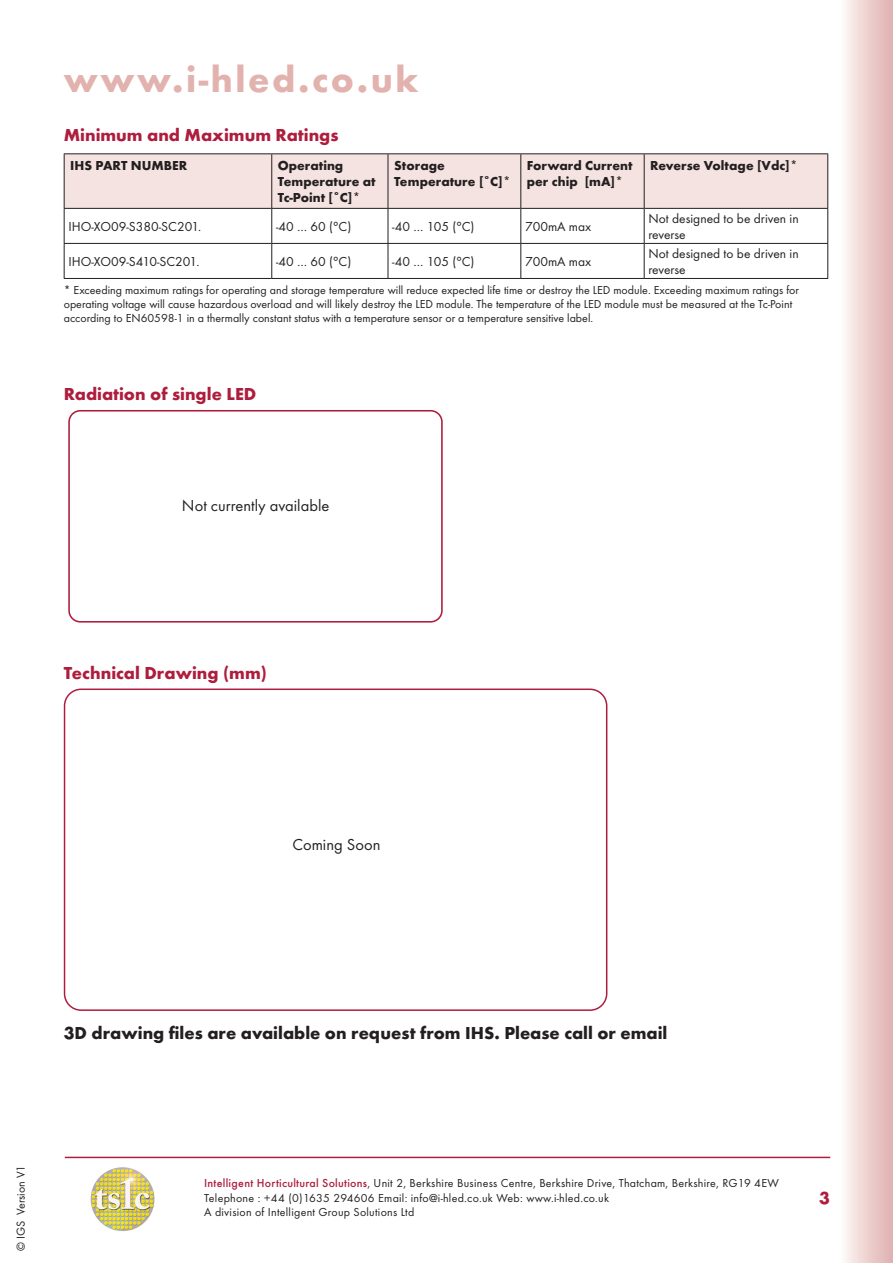
<style>
.page{position:relative;width:893px;height:1263px;background:#fff}
.page>*{position:absolute;margin:0;border:0;box-sizing:border-box;transform-origin:0 0}
.t1{font:700 37.5px "Futura T";letter-spacing:.07em;color:#e2b3ae}
.Bodytext{font:700 18px "Futura T";color:#ae1d3e}
.Bodytext-2{font:700 18px "Futura T";color:#231f20}
.Bodytext-3{font:16.5px "Futura T";color:#231f20}
.t2{font:13.5px/16.2px "Futura T";color:#231f20}
.t3{font:700 13.5px/16.2px "Futura T";color:#231f20}
.footnotes{font:12px/14.4px "Futura T";color:#231f20}
.footnotes-2{font:12px/14.4px "Futura T";letter-spacing:.02em;color:#231f20}
.s1{font-weight:500;color:#ae1d3e}
</style>
<div class="page">
<hr style="left:65px;top:1157px;width:765px;height:1px;background:#ae1d3e">
<img style="left:90px;top:1167px;width:65px;height:64px">
<div style="left:65px;top:154px;width:762px;height:54px;background:#f4e3e0"></div>
<hr style="left:271px;top:154px;width:1px;height:54px;background:#231f20">
<hr style="left:388px;top:154px;width:1px;height:54px;background:#231f20">
<hr style="left:520px;top:154px;width:1px;height:54px;background:#231f20">
<hr style="left:644px;top:154px;width:1px;height:54px;background:#231f20">
<hr style="left:271px;top:209px;width:1px;height:34px;background:#231f20">
<hr style="left:388px;top:209px;width:1px;height:34px;background:#231f20">
<hr style="left:520px;top:209px;width:1px;height:34px;background:#231f20">
<hr style="left:644px;top:209px;width:1px;height:34px;background:#231f20">
<hr style="left:64px;top:243px;width:208px;height:1px;background:#231f20">
<hr style="left:271px;top:244px;width:1px;height:34px;background:#231f20">
<hr style="left:388px;top:244px;width:1px;height:34px;background:#231f20">
<hr style="left:520px;top:244px;width:1px;height:34px;background:#231f20">
<hr style="left:644px;top:244px;width:1px;height:34px;background:#231f20">
<hr style="left:827px;top:209px;width:1px;height:34px;background:#231f20">
<hr style="left:272px;top:243px;width:116px;height:1px;background:#231f20">
<hr style="left:388px;top:243px;width:133px;height:1px;background:#231f20">
<hr style="left:521px;top:243px;width:123px;height:1px;background:#231f20">
<hr style="left:644px;top:243px;width:184px;height:1px;background:#231f20">
<hr style="left:827px;top:244px;width:1px;height:34px;background:#231f20">
<hr style="left:272px;top:278px;width:116px;height:1px;background:#231f20">
<hr style="left:388px;top:278px;width:133px;height:1px;background:#231f20">
<hr style="left:521px;top:278px;width:123px;height:1px;background:#231f20">
<hr style="left:644px;top:278px;width:184px;height:1px;background:#231f20">
<hr style="left:64px;top:153px;width:208px;height:1px;background:#231f20">
<hr style="left:64px;top:154px;width:1px;height:54px;background:#231f20">
<hr style="left:272px;top:153px;width:116px;height:1px;background:#231f20">
<hr style="left:388px;top:153px;width:133px;height:1px;background:#231f20">
<hr style="left:521px;top:153px;width:123px;height:1px;background:#231f20">
<hr style="left:644px;top:153px;width:184px;height:1px;background:#231f20">
<hr style="left:827px;top:154px;width:1px;height:54px;background:#231f20">
<hr style="left:64px;top:208px;width:208px;height:1px;background:#231f20">
<hr style="left:272px;top:208px;width:116px;height:1px;background:#231f20">
<hr style="left:388px;top:208px;width:133px;height:1px;background:#231f20">
<hr style="left:521px;top:208px;width:123px;height:1px;background:#231f20">
<hr style="left:644px;top:208px;width:184px;height:1px;background:#231f20">
<hr style="left:64px;top:209px;width:1px;height:34px;background:#231f20">
<hr style="left:64px;top:244px;width:1px;height:34px;background:#231f20">
<hr style="left:64px;top:278px;width:208px;height:1px;background:#231f20">
<div style="left:68px;top:410px;width:375px;height:213px;border:2px solid #ae1d3e;border-radius:11px"></div>
<div style="left:64px;top:688px;width:543px;height:323px;border:2px solid #ae1d3e;border-radius:17px"></div>
<div style="left:840px;top:0;width:53px;height:1263px;background:linear-gradient(to right,#fdfbf9,#dfafae)"></div>
<h1 class="t1" style="left:64px;top:57px;width:356px">www.i-hled.co.uk</h1>
<p class="Bodytext" style="left:64px;top:124px;width:276px">Minimum and Maximum Ratings</p>
<p class="t3" style="left:70px;top:157px;width:119px">IHS PART NUMBER</p>
<p class="t3" style="left:278px;top:157px;width:99px">Operating<br>Temperature at<br>Tc-Point [˚C]*</p>
<p class="t3" style="left:394px;top:157px;width:52px">Storage</p>
<p class="t3" style="left:394px;top:173px;width:118px">Temperature [˚C]*</p>
<p class="t3" style="left:527px;top:157px;width:107px">Forward Current per chip [mA]*</p>
<p class="t3" style="left:650px;top:157px;width:149px">Reverse Voltage [Vdc]*</p>
<p class="t2" style="left:68px;top:218px;width:134px">IHO-XO09-S380-SC201.</p>
<p class="t2" style="left:276px;top:218px;width:77px">-40 … 60 (°C)</p>
<p class="t2" style="left:392px;top:218px;width:84px">-40 … 105 (°C)</p>
<p class="t2" style="left:525px;top:218px;width:68px">700mA max</p>
<p class="t2" style="left:648px;top:210px;width:152px">Not designed to be driven in reverse</p>
<p class="t2" style="left:68px;top:253px;width:133px">IHO-XO09-S410-SC201.</p>
<p class="t2" style="left:276px;top:253px;width:77px">-40 … 60 (°C)</p>
<p class="t2" style="left:392px;top:253px;width:84px">-40 … 105 (°C)</p>
<p class="t2" style="left:525px;top:253px;width:68px">700mA max</p>
<p class="t2" style="left:648px;top:245px;width:152px">Not designed to be driven in reverse</p>
<p class="footnotes" style="left:64px;top:282px;width:737px">* Exceeding maximum ratings for operating and storage temperature will reduce expected life time or destroy the LED module. Exceeding maximum ratings for operating voltage will cause hazardous overload and will likely destroy the LED module. The temperature of the LED module must be measured at the Tc-Point according to EN60598-1 in a thermally constant status with a temperature sensor or a temperature sensitive label.</p>
<p class="Bodytext" style="left:64px;top:383px;width:194px">Radiation of single LED</p>
<p class="Bodytext-3" style="left:182px;top:496px;width:149px">Not currently available</p>
<p class="Bodytext" style="left:64px;top:662px;width:205px">Technical Drawing (mm)</p>
<p class="Bodytext-3" style="left:292px;top:835px;width:89px">Coming Soon</p>
<p class="Bodytext-2" style="left:64px;top:1022px;width:605px">3D drawing files are available on request from IHS. Please call or email</p>
<p class="footnotes" style="left:13px;top:1251px;width:88px;rotate:-90deg">© IGS Version V1</p>
<p class="footnotes-2" style="left:204px;top:1176px;width:576px"><span class="s1">Intelligent Horticultural Solutions</span>, Unit 2, Berkshire Business Centre, Berkshire Drive, Thatcham, Berkshire, RG19 4EW<br>Telephone : +44 (0)1635 294606 Email: info@i-hled.co.uk Web: www.i-hled.co.uk<br>A division of Intelligent Group Solutions Ltd</p>
<h2 class="Bodytext" style="left:819px;top:1187px;width:12px">3</h2>
</div>
